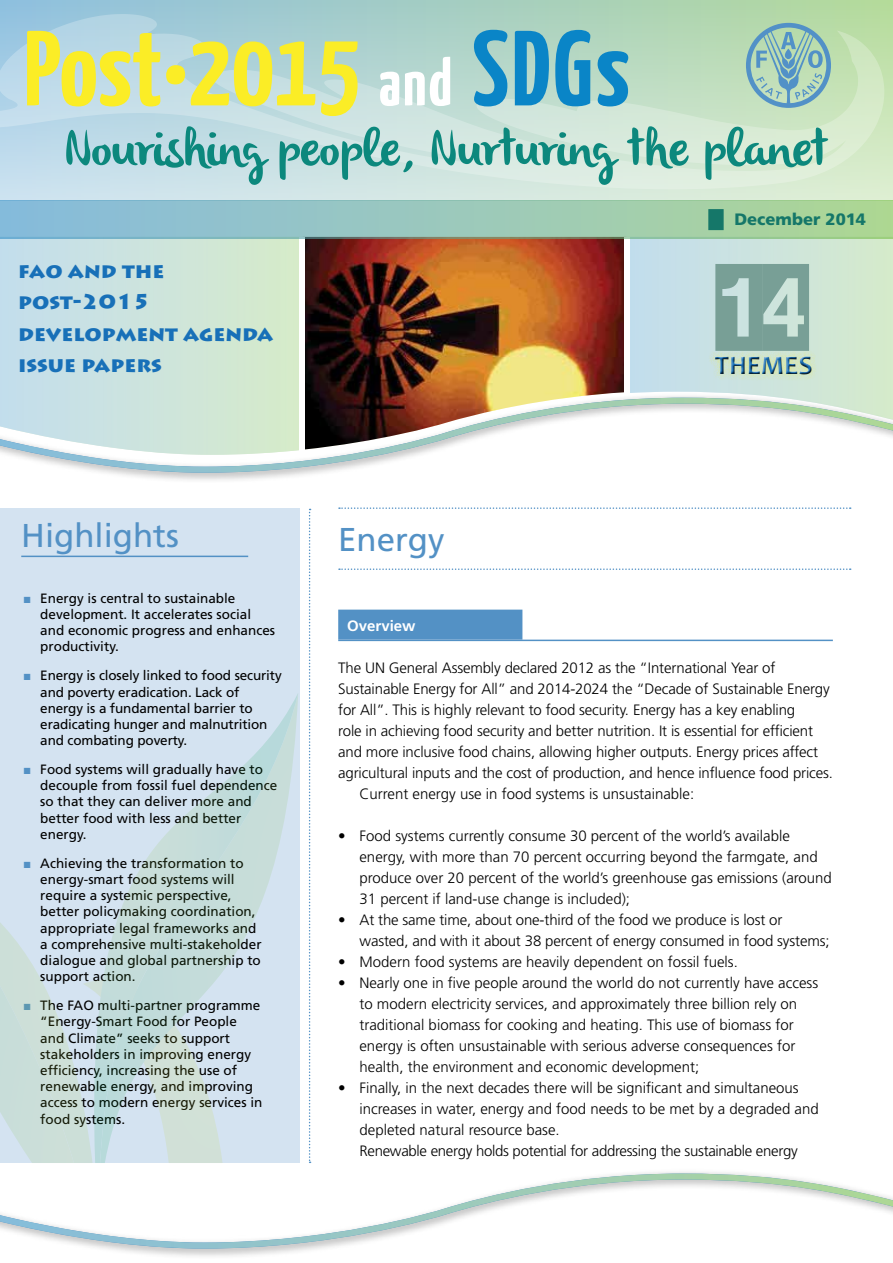
<style>
.page{position:relative;width:893px;height:1263px;background:#fff}
.page>*{position:absolute;margin:0;border:0;box-sizing:border-box;transform-origin:0 0}
.t1{font:33px "Frutiger LT Std";color:#5391c5}
.t2{font:700 27px "Candara";color:#1870b8}
.t3{font:900 21px/31.5px "Lithos Pro";color:#1870b8}
.t4{font:900 16.5px "Frutiger LT Std";color:#157769}
.t5{font:300 15px/21px "Frutiger LT Std";color:#000}
.t6{font:700 15px "Frutiger LT Std";color:#fff}
.t7{font:13.5px/16.2px "Frutiger LT Std";color:#000}
.s1{font-family:"Times New Roman";color:#5391c5}
</style>
<div class="page">
<div style="left:0;top:509px;width:299px;height:654px;background:#d4e3f1"></div>
<img style="left:305px;top:238px;width:319px;height:154px">
<div style="left:0;top:392px;width:893px;height:92px;background:#000;opacity:.34"></div>
<img style="left:0;top:398px;width:893px;height:75px">
<div style="left:0;top:1168px;width:893px;height:91px;background:#000;opacity:.34"></div>
<img style="left:0;top:1173px;width:893px;height:75px">
<svg style="left:1px;top:0;width:892px;height:201px;background:#b9d9cc"></svg>
<div style="left:1px;top:201px;width:892px;height:37px;background:linear-gradient(to right,#87bbdf,#aed796)"></div>
<svg style="left:1px;top:14px;width:883px;height:175px;background:#bbdacf"></svg>
<svg style="left:66px;top:126px;width:203px;height:59px;background:#98c9cd"></svg>
<svg style="left:279px;top:127px;width:134px;height:53px;background:#99cac7"></svg>
<svg style="left:432px;top:127px;width:187px;height:58px;background:#a8d2c9"></svg>
<svg style="left:627px;top:126px;width:62px;height:43px;background:#8cc5b7"></svg>
<svg style="left:705px;top:127px;width:123px;height:53px;background:#a1d0bd"></svg>
<svg style="left:27px;top:31px;width:133px;height:75px;background:#dbe385"></svg>
<div style="left:166px;top:65px;width:19px;height:19px;background:#fbed26;border-radius:50%"></div>
<svg style="left:191px;top:41px;width:124px;height:65px;background:#d9e17d"></svg>
<svg style="left:321px;top:41px;width:37px;height:75px;background:#dde379"></svg>
<svg style="left:380px;top:72px;width:19px;height:34px"></svg>
<svg style="left:405px;top:57px;width:45px;height:49px"></svg>
<svg style="left:474px;top:30px;width:33px;height:76px;background:#56a9c8"></svg>
<svg style="left:515px;top:31px;width:34px;height:74px;background:#3499c7"></svg>
<svg style="left:555px;top:30px;width:35px;height:76px;background:#46a1c6"></svg>
<svg style="left:598px;top:51px;width:30px;height:55px;background:#48a3c6"></svg>
<hr style="left:21px;top:556px;width:227px;height:1px;background:#5391c5">
<div style="left:708px;top:209px;width:16px;height:21px;background:#157769;border:2px solid #157769"></div>
<div style="left:338px;top:610px;width:184px;height:30px;background:#5391c5"></div>
<hr style="left:338px;top:640px;width:495px;height:1px;background:#5391c5">
<svg style="left:339px;top:507px;width:512px;height:2px"></svg>
<svg style="left:339px;top:568px;width:512px;height:2px"></svg>
<svg style="left:309px;top:509px;width:2px;height:654px"></svg>
<svg style="left:0;top:923px;width:81px;height:240px"></svg>
<svg style="left:81px;top:694px;width:217px;height:469px"></svg>
<div style="left:694px;top:349px;width:143px;height:37px;background:#000;opacity:.1"></div>
<div style="left:712px;top:354px;width:101px;height:21px;background:#fff;opacity:.75"></div>
<div style="left:712px;top:355px;width:102px;height:21px;background:#000;opacity:.75"></div>
<div style="left:715px;top:264px;width:94px;height:87px;background:#cce4de"></div>
<h3 class="t3" style="left:18px;top:255px;width:257px">FAO AND THE<br>POST-2015<br>DEVELOPMENT AGENDA<br>ISSUE PAPERS</h3>
<p class="t4" style="left:734px;top:209px;width:133px">December 2014</p>
<h2 class="t2" style="left:715px;top:348px;width:99px">THEMES</h2>
<h1 class="t1" style="left:21px;top:516px;width:159px">Highlights</h1>
<p class="t7" style="left:40px;top:590px;width:236px;text-indent:-17px"><span class="s1">■</span> Energy is central to sustainable development. It accelerates social and economic progress and enhances productivity.</p>
<p class="t7" style="left:40px;top:668px;width:243px;text-indent:-17px"><span class="s1">■</span> Energy is closely linked to food security and poverty eradication. Lack of energy is a fundamental barrier to eradicating hunger and malnutrition and combating poverty.</p>
<p class="t7" style="left:40px;top:761px;width:239px;text-indent:-17px"><span class="s1">■</span> Food systems will gradually have to decouple from fossil fuel dependence so that they can deliver more and better food with less and better energy.</p>
<p class="t7" style="left:40px;top:855px;width:223px;text-indent:-17px"><span class="s1">■</span> Achieving the transformation to energy-smart food systems will require a systemic perspective, better policymaking coordination, appropriate legal frameworks and a comprehensive multi-stakeholder dialogue and global partnership to support action.</p>
<p class="t7" style="left:40px;top:997px;width:224px;text-indent:-17px"><span class="s1">■</span> The FAO multi-partner programme “Energy-Smart Food for People and Climate” seeks to support stakeholders in improving energy efficiency, increasing the use of renewable energy, and improving access to modern energy services in food systems.</p>
<h1 class="t1" style="left:338px;top:521px;width:108px">Energy</h1>
<p class="t6" style="left:347px;top:617px;width:70px">Overview</p>
<p class="t5" style="left:338px;top:658px;width:439px">The UN General Assembly declared 2012 as the “International Year of</p>
<p class="t5" style="left:338px;top:679px;width:493px">Sustainable Energy for All” and 2014-2024 the “Decade of Sustainable Energy</p>
<p class="t5" style="left:338px;top:700px;width:459px">for All”. This is highly relevant to food security. Energy has a key enabling</p>
<p class="t5" style="left:338px;top:721px;width:476px">role in achieving food security and better nutrition. It is essential for efficient</p>
<p class="t5" style="left:338px;top:742px;width:481px">and more inclusive food chains, allowing higher outputs. Energy prices affect</p>
<p class="t5" style="left:338px;top:763px;width:496px">agricultural inputs and the cost of production, and hence influence food prices.</p>
<p class="t5" style="left:359px;top:784px;width:336px">Current energy use in food systems is unsustainable:</p>
<p class="t5" style="left:359px;top:826px;width:474px;text-indent:-21px">• Food systems currently consume 30 percent of the world’s available energy, with more than 70 percent occurring beyond the farmgate, and produce over 20 percent of the world’s greenhouse gas emissions (around 31 percent if land-use change is included);</p>
<p class="t5" style="left:359px;top:910px;width:472px;text-indent:-21px">• At the same time, about one-third of the food we produce is lost or wasted, and with it about 38 percent of energy consumed in food systems;</p>
<p class="t5" style="left:338px;top:952px;width:401px">• Modern food systems are heavily dependent on fossil fuels.</p>
<p class="t5" style="left:359px;top:973px;width:460px;text-indent:-21px">• Nearly one in five people around the world do not currently have access to modern electricity services, and approximately three billion rely on traditional biomass for cooking and heating. This use of biomass for energy is often unsustainable with serious adverse consequences for health, the environment and economic development;</p>
<p class="t5" style="left:359px;top:1078px;width:461px;text-indent:-21px">• Finally, in the next decades there will be significant and simultaneous increases in water, energy and food needs to be met by a degraded and depleted natural resource base.<br>Renewable energy holds potential for addressing the sustainable energy</p>
</div>
